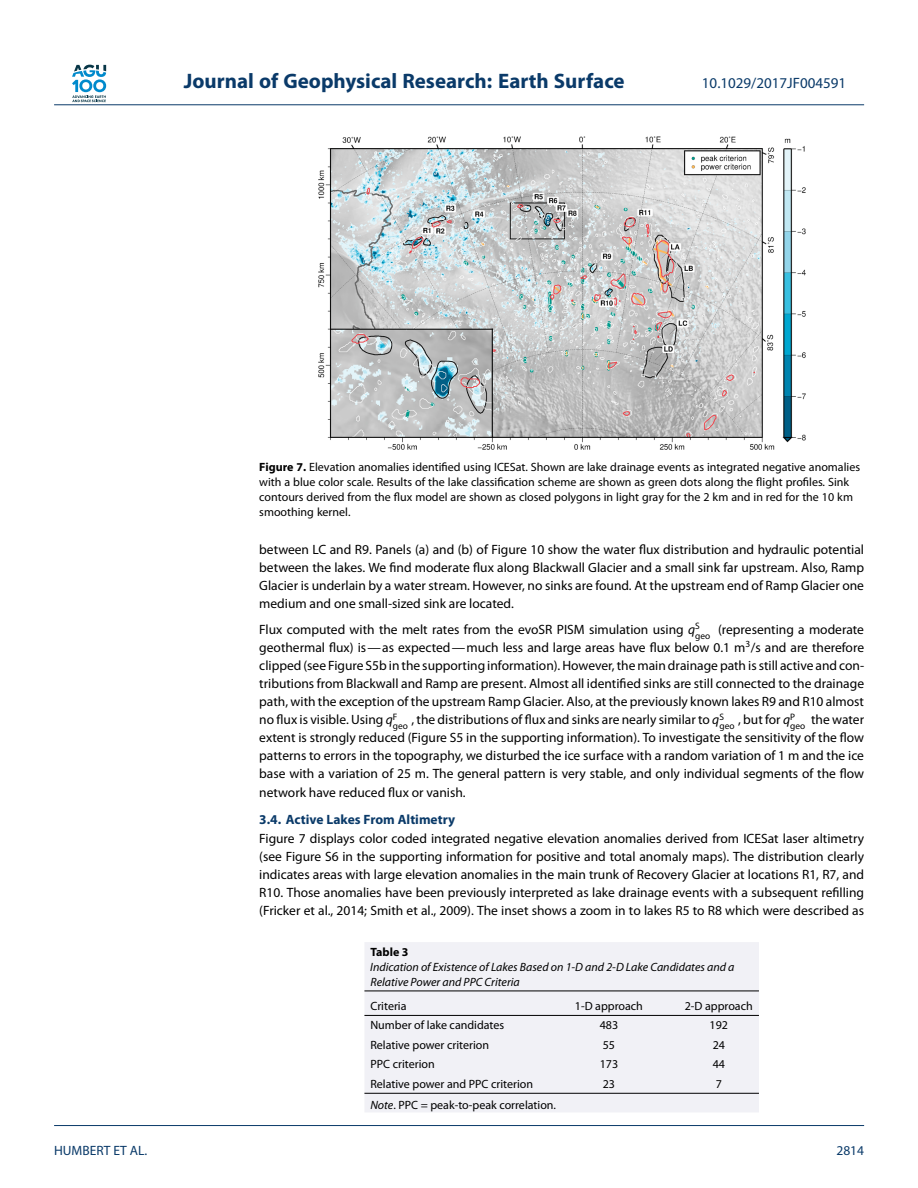
<style>
.page{position:relative;width:918px;height:1188px;background:#fff}
.page>*{position:absolute;margin:0;border:0;box-sizing:border-box;transform-origin:0 0}
.t1{font:700 21px "Myriad Pro";color:#0a3a69}
.t2{font:15px "Myriad Pro";color:#0a3a69}
.t3{font:13.5px/18px "Myriad Pro";color:#000;text-align:justify}
.t4{font:700 13.5px "Myriad Pro";color:#0a3a69}
.t5{font:13.5px "Myriad Pro";color:#0a3a69}
.t6{font:12px/15px "Myriad Pro";color:#000}
.t7{font:italic 12px/15px "Myriad Pro";color:#000}
.t8{font:700 12px "Myriad Pro";color:#000}
.s1{font-weight:700}
.s2{font-style:italic}
</style>
<div class="page">
<svg style="left:72px;top:65px;width:34px;height:37px"></svg>
<hr style="left:54px;top:104px;width:810px;height:1px;background:#0a3a69">
<img style="left:318px;top:136px;width:488px;height:314px">
<div style="left:364px;top:942px;width:395px;height:170px;background:#f1f1f6"></div>
<hr style="left:364px;top:991px;width:395px;height:1px;background:#000">
<hr style="left:364px;top:1015px;width:395px;height:1px;background:#000">
<hr style="left:364px;top:1093px;width:395px;height:1px;background:#000">
<hr style="left:54px;top:1125px;width:810px;height:1px;background:#0a3a69">
<h1 class="t1" style="left:184px;top:73px;width:442px">Journal of Geophysical Research: Earth Surface</h1>
<p class="t2" style="left:702px;top:78px;width:146px">10.1029/2017JF004591</p>
<p class="t6" style="left:259px;top:461px;width:602px"><span class="s1">Figure 7.</span> Elevation anomalies identified using ICESat. Shown are lake drainage events as integrated negative anomalies with a blue color scale. Results of the lake classification scheme are shown as green dots along the flight profiles. Sink contours derived from the flux model are shown as closed polygons in light gray for the 2 km and in red for the 10 km smoothing kernel.</p>
<p class="t3" style="left:259px;top:542px;width:606px">between LC and R9. Panels (a) and (b) of Figure 10 show the water flux distribution and hydraulic potential between the lakes. We find moderate flux along Blackwall Glacier and a small sink far upstream. Also, Ramp Glacier is underlain by a water stream. However, no sinks are found. At the upstream end of Ramp Glacier one medium and one small-sized sink are located.</p>
<p class="t3" style="left:259px;top:622px;width:442px">Flux computed with the melt rates from the evoSR PISM simulation using <span class="s2">q</span><sup>S</sup></p>
<p class="t3" style="left:259px;top:622px;width:606px;text-indent:436px"><sub>geo</sub> (representing a moderate geothermal flux) is—as expected—much less and large areas have flux below 0.1 m<sup>3</sup>/s and are therefore clipped (see Figure S5b in the supporting information). However, the main drainage path is still active and con&shy;tributions from Blackwall and Ramp are present. Almost all identified sinks are still connected to the drainage path, with the exception of the upstream Ramp Glacier. Also, at the previously known lakes R9 and R10 almost no flux is visible. Using <span class="s2">q</span><sup>F</sup></p>
<p class="t3" style="left:393px;top:712px;width:333px"><sub>geo</sub> , the distributions of flux and sinks are nearly similar to <span class="s2">q</span><sup>S</sup></p>
<p class="t3" style="left:719px;top:712px;width:77px"><sub>geo</sub> , but for <span class="s2">q</span><sup>P</sup></p>
<p class="t3" style="left:259px;top:712px;width:606px;text-indent:531px"><sub>geo</sub> the water extent is strongly reduced (Figure S5 in the supporting information). To investigate the sensitivity of the flow patterns to errors in the topography, we disturbed the ice surface with a random variation of 1 m and the ice base with a variation of 25 m. The general pattern is very stable, and only individual segments of the flow network have reduced flux or vanish.</p>
<p class="t4" style="left:259px;top:815px;width:197px">3.4. Active Lakes From Altimetry</p>
<p class="t3" style="left:259px;top:830px;width:606px">Figure 7 displays color coded integrated negative elevation anomalies derived from ICESat laser altimetry (see Figure S6 in the supporting information for positive and total anomaly maps). The distribution clearly indicates areas with large elevation anomalies in the main trunk of Recovery Glacier at locations R1, R7, and R10. Those anomalies have been previously interpreted as lake drainage events with a subsequent refilling (Fricker et al., 2014; Smith et al., 2009). The inset shows a zoom in to lakes R5 to R8 which were described as</p>
<p class="t8" style="left:370px;top:948px;width:40px">Table 3</p>
<p class="t7" style="left:370px;top:961px;width:366px">Indication of Existence of Lakes Based on 1-D and 2-D Lake Candidates and a<br>Relative Power and PPC Criteria</p>
<p class="t6" style="left:370px;top:999px;width:38px">Criteria</p>
<p class="t6" style="left:575px;top:999px;width:70px">1-D approach</p>
<p class="t6" style="left:685px;top:999px;width:70px">2-D approach</p>
<p class="t6" style="left:370px;top:1019px;width:135px">Number of lake candidates</p>
<p class="t6" style="left:600px;top:1019px;width:20px">483</p>
<p class="t6" style="left:710px;top:1019px;width:20px">192</p>
<p class="t6" style="left:370px;top:1038px;width:120px">Relative power criterion</p>
<p class="t6" style="left:603px;top:1038px;width:14px">55</p>
<p class="t6" style="left:713px;top:1038px;width:14px">24</p>
<p class="t6" style="left:370px;top:1058px;width:66px">PPC criterion</p>
<p class="t6" style="left:600px;top:1058px;width:20px">173</p>
<p class="t6" style="left:713px;top:1058px;width:14px">44</p>
<p class="t6" style="left:370px;top:1077px;width:164px">Relative power and PPC criterion</p>
<p class="t6" style="left:603px;top:1077px;width:14px">23</p>
<p class="t6" style="left:716px;top:1077px;width:8px">7</p>
<p class="t6" style="left:370px;top:1099px;width:187px"><span class="s2">Note</span>. PPC = peak-to-peak correlation.</p>
<p class="t5" style="left:54px;top:1145px;width:95px">HUMBERT ET AL.</p>
<p class="t5" style="left:836px;top:1145px;width:29px">2814</p>
</div>
